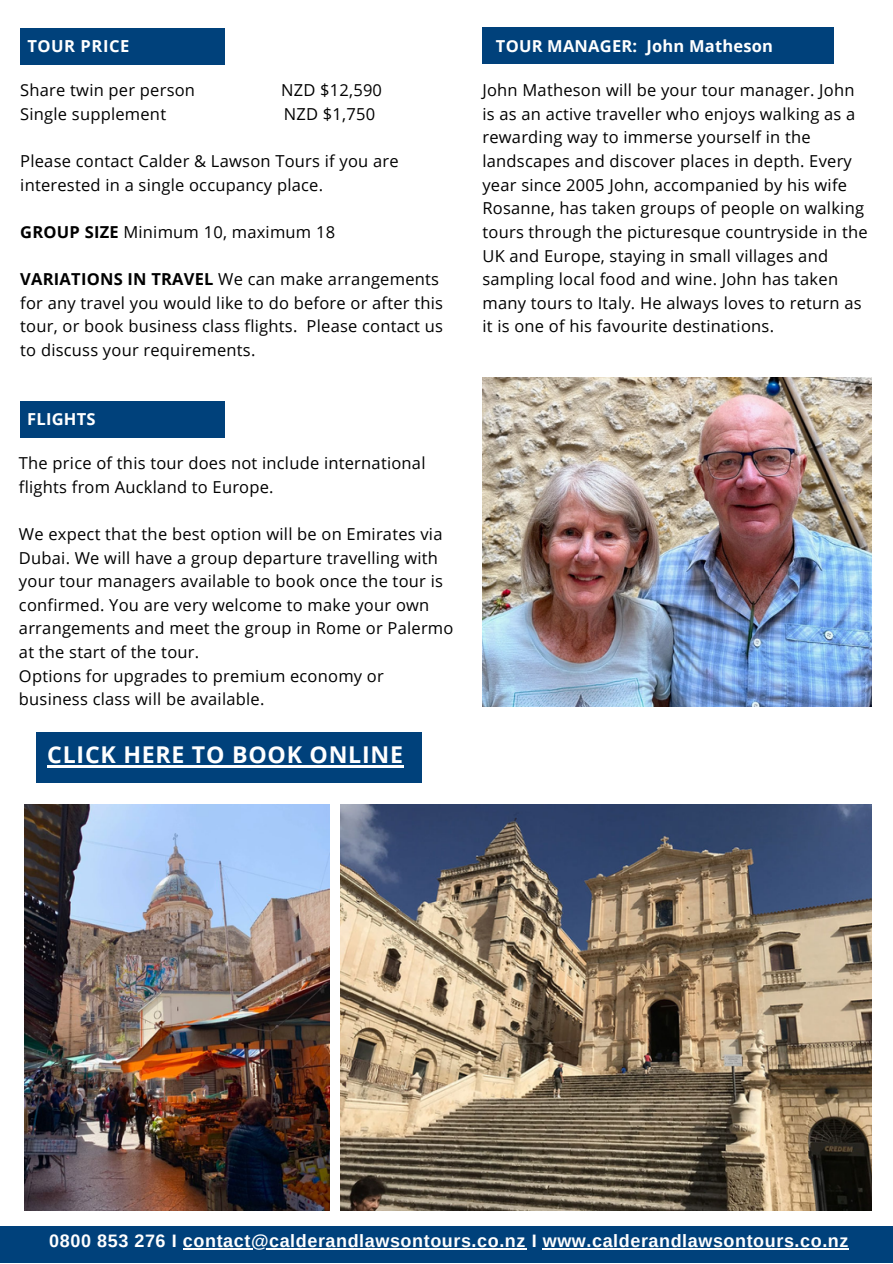
<style>
.page{position:relative;width:893px;height:1264px;background:#fff}
.page>*{position:absolute;margin:0;border:0;box-sizing:border-box;transform-origin:0 0}
.t1{font:700 23.1px "Open Sans";letter-spacing:.03em;color:#fff}
.t2{font:700 18px "Arimo";letter-spacing:.03em;color:#fff}
.t3{font:16.5px/23.5px "Open Sans";letter-spacing:.015em;color:#000}
.t4{font:700 16.5px "Open Sans";letter-spacing:.015em;color:#fff}
.s1{font-weight:700}
</style>
<div class="page">
<div style="left:0;top:1226px;width:892px;height:36px;background:#00417b"></div>
<div style="left:36px;top:731px;width:385px;height:51px;background:#00417b"></div>
<hr style="left:47px;top:765px;width:356px;height:2px;background:#fff">
<div style="left:482px;top:28px;width:351px;height:36px;background:#00417b"></div>
<div style="left:20px;top:28px;width:205px;height:36px;background:#00417b"></div>
<div style="left:20px;top:401px;width:205px;height:36px;background:#00417b"></div>
<img style="left:482px;top:377px;width:389px;height:330px">
<img style="left:341px;top:804px;width:530px;height:406px">
<img style="left:24px;top:804px;width:305px;height:406px">
<hr style="left:183px;top:1248px;width:343px;height:1px;background:#fff">
<hr style="left:542px;top:1248px;width:307px;height:1px;background:#fff">
<p class="t4" style="left:27px;top:34px;width:103px">TOUR PRICE</p>
<p class="t3" style="left:20px;top:78px;width:176px">Share twin per person</p>
<p class="t3" style="left:281px;top:78px;width:102px">NZD $12,590</p>
<p class="t3" style="left:20px;top:101px;width:147px">Single supplement</p>
<p class="t3" style="left:284px;top:101px;width:93px">NZD $1,750</p>
<p class="t3" style="left:20px;top:149px;width:380px">Please contact Calder &amp; Lawson Tours if you are interested in a single occupancy place.</p>
<p class="t3" style="left:20px;top:220px;width:316px"><span class="s1">GROUP SIZE</span> Minimum 10, maximum 18</p>
<p class="t3" style="left:20px;top:267px;width:424px"><span class="s1">VARIATIONS IN TRAVEL</span> We can make arrangements for any travel you would like to do before or after this tour, or book business class flights. Please contact us to discuss your requirements.</p>
<p class="t4" style="left:27px;top:407px;width:70px">FLIGHTS</p>
<p class="t3" style="left:19px;top:451px;width:408px">The price of this tour does not include international flights from Auckland to Europe.</p>
<p class="t3" style="left:19px;top:522px;width:436px">We expect that the best option will be on Emirates via Dubai. We will have a group departure travelling with your tour managers available to book once the tour is confirmed. You are very welcome to make your own arrangements and meet the group in Rome or Palermo at the start of the tour.</p>
<p class="t3" style="left:19px;top:663px;width:366px">Options for upgrades to premium economy or business class will be available.</p>
<p class="t1" style="left:47px;top:738px;width:357px">CLICK HERE TO BOOK ONLINE</p>
<p class="t4" style="left:496px;top:34px;width:278px">TOUR MANAGER: John Matheson</p>
<p class="t3" style="left:482px;top:78px;width:386px">John Matheson will be your tour manager. John is as an active traveller who enjoys walking as a rewarding way to immerse yourself in the landscapes and discover places in depth. Every year since 2005 John, accompanied by his wife Rosanne, has taken groups of people on walking tours through the picturesque countryside in the UK and Europe, staying in small villages and sampling local food and wine. John has taken many tours to Italy. He always loves to return as it is one of his favourite destinations.</p>
<p class="t2" style="left:49px;top:1230px;width:800px">0800 853 276 I contact@calderandlawsontours.co.nz I www.calderandlawsontours.co.nz</p>
</div>
